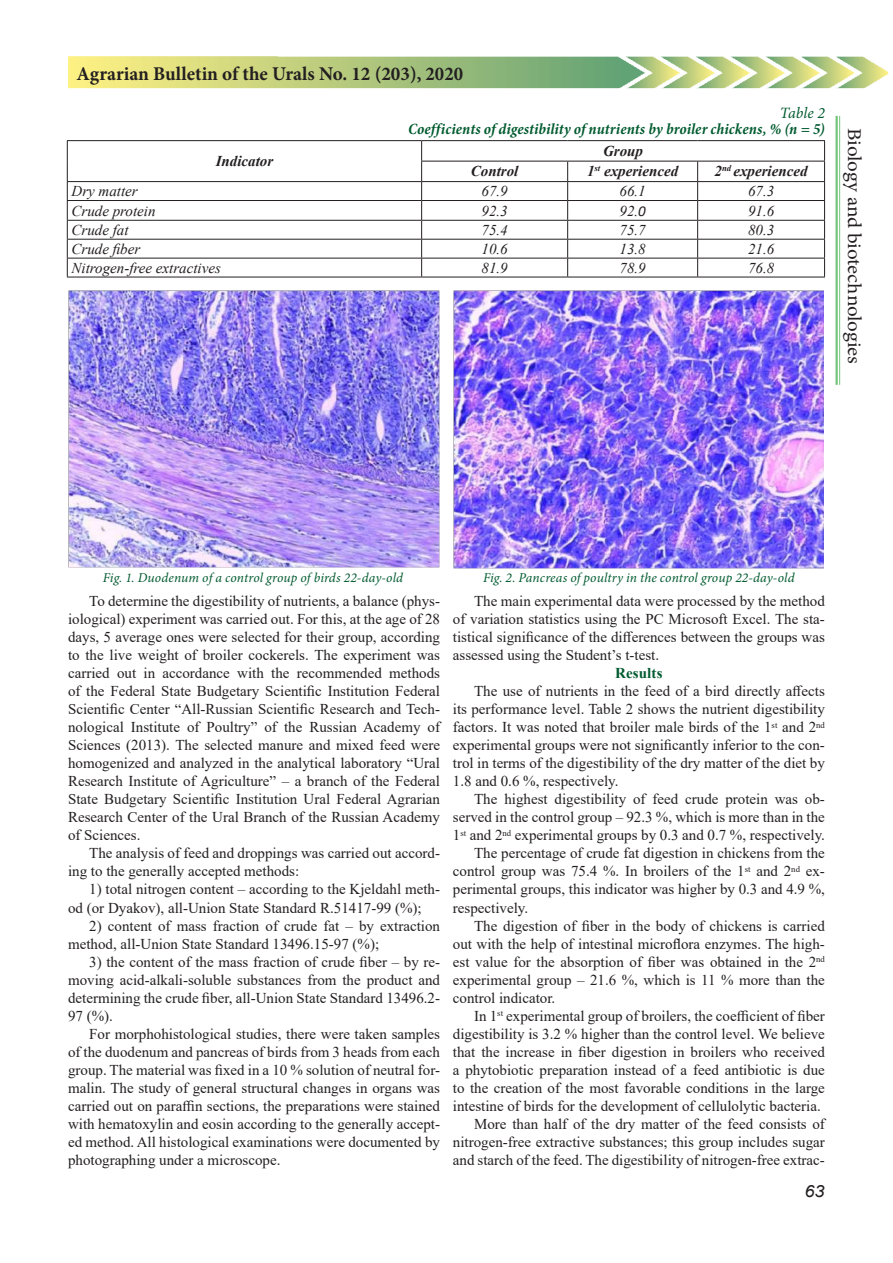
<style>
.page{position:relative;width:893px;height:1263px;background:#fff}
.page>*{position:absolute;margin:0;border:0;box-sizing:border-box;transform-origin:0 0}
.t1{font:700 19.5px "Minion Pro";color:#231f20}
.t2{font:19.5px "Minion Pro";letter-spacing:-.015em;color:#231f20;scale:1.08 1}
.t3{font:italic 16.8px "Arial";color:#231f20;scale:1.08 1}
.t4{font:italic 700 condensed 15.75px "Minion Pro";letter-spacing:.005em;color:#025b30}
.t5{font:italic 15.75px "Minion Pro";color:#025b30}
.t6{font:15px/18px "Times New Roman";color:#231f20;text-align:justify}
.t7{font:italic 15px "Times New Roman";color:#231f20}
.t8{font:italic 700 15px "Times New Roman";color:#231f20}
.t9{font:700 15px "Times New Roman";letter-spacing:.01em;color:#025b30}
.t10{font:italic 13.5px "Minion Pro";letter-spacing:.005em;color:#025b30}
.s1{font-family:"Calibri"}
</style>
<div class="page">
<hr style="left:835px;top:116px;width:3px;height:269px;background:#40ae49">
<hr style="left:839px;top:116px;width:1px;height:269px;background:#40ae49">
<img style="left:68px;top:56px;width:820px;height:32px">
<hr style="left:67px;top:140px;width:355px;height:1px;background:#231f20">
<hr style="left:422px;top:140px;width:146px;height:1px;background:#231f20">
<hr style="left:568px;top:140px;width:130px;height:1px;background:#231f20">
<hr style="left:698px;top:140px;width:127px;height:1px;background:#231f20">
<hr style="left:421px;top:161px;width:147px;height:1px;background:#231f20">
<hr style="left:568px;top:161px;width:130px;height:1px;background:#231f20">
<hr style="left:698px;top:161px;width:127px;height:1px;background:#231f20">
<hr style="left:67px;top:181px;width:355px;height:1px;background:#231f20">
<hr style="left:422px;top:181px;width:146px;height:1px;background:#231f20">
<hr style="left:568px;top:181px;width:130px;height:1px;background:#231f20">
<hr style="left:698px;top:181px;width:127px;height:1px;background:#231f20">
<hr style="left:67px;top:200px;width:355px;height:1px;background:#231f20">
<hr style="left:422px;top:200px;width:146px;height:1px;background:#231f20">
<hr style="left:568px;top:200px;width:130px;height:1px;background:#231f20">
<hr style="left:698px;top:200px;width:127px;height:1px;background:#231f20">
<hr style="left:67px;top:220px;width:355px;height:1px;background:#231f20">
<hr style="left:422px;top:220px;width:146px;height:1px;background:#231f20">
<hr style="left:568px;top:220px;width:130px;height:1px;background:#231f20">
<hr style="left:698px;top:220px;width:127px;height:1px;background:#231f20">
<hr style="left:67px;top:239px;width:355px;height:1px;background:#231f20">
<hr style="left:422px;top:239px;width:146px;height:1px;background:#231f20">
<hr style="left:568px;top:239px;width:130px;height:1px;background:#231f20">
<hr style="left:698px;top:239px;width:127px;height:1px;background:#231f20">
<hr style="left:67px;top:258px;width:355px;height:1px;background:#231f20">
<hr style="left:422px;top:258px;width:146px;height:1px;background:#231f20">
<hr style="left:568px;top:258px;width:130px;height:1px;background:#231f20">
<hr style="left:698px;top:258px;width:127px;height:1px;background:#231f20">
<hr style="left:67px;top:277px;width:355px;height:1px;background:#231f20">
<hr style="left:422px;top:277px;width:146px;height:1px;background:#231f20">
<hr style="left:568px;top:277px;width:130px;height:1px;background:#231f20">
<hr style="left:698px;top:277px;width:127px;height:1px;background:#231f20">
<svg style="left:67px;top:141px;width:1px;height:136px"></svg>
<svg style="left:421px;top:141px;width:1px;height:136px"></svg>
<svg style="left:567px;top:161px;width:1px;height:116px"></svg>
<svg style="left:697px;top:161px;width:1px;height:116px"></svg>
<svg style="left:824px;top:141px;width:1px;height:136px"></svg>
<img style="left:69px;top:290px;width:370px;height:278px">
<img style="left:454px;top:290px;width:370px;height:278px">
<h1 class="t1" style="left:77px;top:60px;width:388px">Agrarian Bulletin of the Urals No. 12 (203), 2020</h1>
<p class="t8" style="left:216px;top:151px;width:59px">Indicator</p>
<p class="t5" style="left:780px;top:102px;width:47px">Table 2</p>
<p class="t4" style="left:408px;top:118px;width:418px">Coefficients of digestibility of nutrients by broiler chickens, % (n = 5)</p>
<p class="t8" style="left:603px;top:140px;width:42px">Group</p>
<p class="t8" style="left:471px;top:161px;width:49px">Control</p>
<p class="t8" style="left:587px;top:161px;width:93px">1<sup>st</sup> experienced</p>
<p class="t8" style="left:715px;top:161px;width:95px">2<sup>nd</sup> experienced</p>
<p class="t7" style="left:72px;top:181px;width:68px">Dry matter</p>
<p class="t7" style="left:481px;top:181px;width:28px">67.9</p>
<p class="t7" style="left:619px;top:181px;width:28px">66.1</p>
<p class="t7" style="left:748px;top:181px;width:28px">67.3</p>
<p class="t7" style="left:72px;top:200px;width:86px">Crude protein</p>
<p class="t7" style="left:481px;top:200px;width:28px">92.3</p>
<p class="t7" style="left:619px;top:201px;width:28px">92.<span class="s1">0</span></p>
<p class="t7" style="left:748px;top:200px;width:28px">91.6</p>
<p class="t7" style="left:72px;top:220px;width:59px">Crude fat</p>
<p class="t7" style="left:481px;top:220px;width:28px">75.4</p>
<p class="t7" style="left:619px;top:220px;width:28px">75.7</p>
<p class="t7" style="left:748px;top:220px;width:28px">80.3</p>
<p class="t7" style="left:72px;top:238px;width:70px">Crude fiber</p>
<p class="t7" style="left:481px;top:238px;width:28px">10.6</p>
<p class="t7" style="left:619px;top:238px;width:28px">13.8</p>
<p class="t7" style="left:748px;top:238px;width:28px">21.6</p>
<p class="t7" style="left:72px;top:257px;width:151px">Nitrogen-free extractives</p>
<p class="t7" style="left:481px;top:257px;width:28px">81.9</p>
<p class="t7" style="left:619px;top:257px;width:28px">78.9</p>
<p class="t7" style="left:748px;top:257px;width:28px">76.8</p>
<h1 class="t2" style="left:868px;top:128px;width:220px;rotate:90deg">Biology and biotechnologies</h1>
<p class="t10" style="left:103px;top:569px;width:302px">Fig. 1. Duodenum of a control group of birds 22-day-old</p>
<p class="t10" style="left:483px;top:569px;width:313px">Fig. 2. Pancreas of poultry in the control group 22-day-old</p>
<p class="t6" style="left:68px;top:592px;width:374px;text-indent:21px">To determine the digestibility of nutrients, a balance (phys&shy;iological) experiment was carried out. For this, at the age of 28 days, 5 average ones were selected for their group, according to the live weight of broiler cockerels. The experiment was carried out in accordance with the recommended methods of the Federal State Budgetary Scientific Institution Federal Scientific Center “All-Russian Scientific Research and Tech&shy;nological Institute of Poultry” of the Russian Academy of Sciences (2013). The selected manure and mixed feed were homogenized and analyzed in the analytical laboratory “Ural Research Institute of Agriculture” – a branch of the Federal State Budgetary Scientific Institution Ural Federal Agrarian Research Center of the Ural Branch of the Russian Academy of Sciences.</p>
<p class="t6" style="left:68px;top:844px;width:374px;text-indent:21px">The analysis of feed and droppings was carried out accord&shy;ing to the generally accepted methods:</p>
<p class="t6" style="left:68px;top:880px;width:374px;text-indent:21px">1) total nitrogen content – according to the Kjeldahl meth&shy;od (or Dyakov), all-Union State Standard R.51417-99 (%);</p>
<p class="t6" style="left:68px;top:916px;width:374px;text-indent:21px">2) content of mass fraction of crude fat – by extraction method, all-Union State Standard 13496.15-97 (%);</p>
<p class="t6" style="left:68px;top:952px;width:374px;text-indent:21px">3) the content of the mass fraction of crude fiber – by re&shy;moving acid-alkali-soluble substances from the product and determining the crude fiber, all-Union State Standard 13496.2- 97 (%).</p>
<p class="t6" style="left:68px;top:1024px;width:374px;text-indent:21px">For morphohistological studies, there were taken samples of the duodenum and pancreas of birds from 3 heads from each group. The material was fixed in a 10 % solution of neutral for&shy;malin. The study of general structural changes in organs was carried out on paraffin sections, the preparations were stained with hematoxylin and eosin according to the generally accept&shy;ed method. All histological examinations were documented by photographing under a microscope.</p>
<p class="t6" style="left:453px;top:592px;width:374px;text-indent:21px">The main experimental data were processed by the method of variation statistics using the PC Microsoft Excel. The sta&shy;tistical significance of the differences between the groups was assessed using the Student’s t-test.</p>
<p class="t9" style="left:615px;top:663px;width:49px">Results</p>
<p class="t6" style="left:453px;top:682px;width:374px;text-indent:21px">The use of nutrients in the feed of a bird directly affects its performance level. Table 2 shows the nutrient digestibility factors. It was noted that broiler male birds of the 1<sup>st</sup> and 2<sup>nd </sup>experimental groups were not significantly inferior to the con&shy;trol in terms of the digestibility of the dry matter of the diet by 1.8 and 0.6 %, respectively.</p>
<p class="t6" style="left:474px;top:790px;width:352px">The highest digestibility of feed crude protein was ob-</p>
<p class="t6" style="left:453px;top:808px;width:374px">served in the control group – 92.3 %, which is more than in the</p>
<p class="t6" style="left:453px;top:826px;width:374px">1<sup>st</sup> and 2<sup>nd</sup> experimental groups by 0.3 and 0.7 %, respectively.</p>
<p class="t6" style="left:474px;top:844px;width:352px">The percentage of crude fat digestion in chickens from the</p>
<p class="t6" style="left:453px;top:862px;width:374px">control group was 75.4 %. In broilers of the 1<sup>st</sup> and 2<sup>nd</sup> ex-</p>
<p class="t6" style="left:453px;top:880px;width:374px">perimental groups, this indicator was higher by 0.3 and 4.9 %,</p>
<p class="t6" style="left:453px;top:898px;width:77px">respectively.</p>
<p class="t6" style="left:474px;top:916px;width:352px">The digestion of fiber in the body of chickens is carried</p>
<p class="t6" style="left:453px;top:934px;width:374px">out with the help of intestinal microflora enzymes. The high-</p>
<p class="t6" style="left:453px;top:952px;width:374px">est value for the absorption of fiber was obtained in the 2<sup>nd</sup></p>
<p class="t6" style="left:453px;top:970px;width:374px">experimental group – 21.6 %, which is 11 % more than the</p>
<p class="t6" style="left:453px;top:988px;width:104px">control indicator.</p>
<p class="t6" style="left:474px;top:1006px;width:352px">In 1<sup>st</sup> experimental group of broilers, the coefficient of fiber</p>
<p class="t6" style="left:453px;top:1024px;width:374px">digestibility is 3.2 % higher than the control level. We believe</p>
<p class="t6" style="left:453px;top:1042px;width:374px">that the increase in fiber digestion in broilers who received</p>
<p class="t6" style="left:453px;top:1060px;width:374px">a phytobiotic preparation instead of a feed antibiotic is due</p>
<p class="t6" style="left:453px;top:1078px;width:374px">to the creation of the most favorable conditions in the large</p>
<p class="t6" style="left:453px;top:1096px;width:369px">intestine of birds for the development of cellulolytic bacteria.</p>
<p class="t6" style="left:474px;top:1114px;width:352px">More than half of the dry matter of the feed consists of</p>
<p class="t6" style="left:453px;top:1132px;width:374px">nitrogen-free extractive substances; this group includes sugar</p>
<p class="t6" style="left:453px;top:1150px;width:374px">and starch of the feed. The digestibility of nitrogen-free extrac-</p>
<p class="t3" style="left:804px;top:1181px;width:20px">63</p>
</div>
